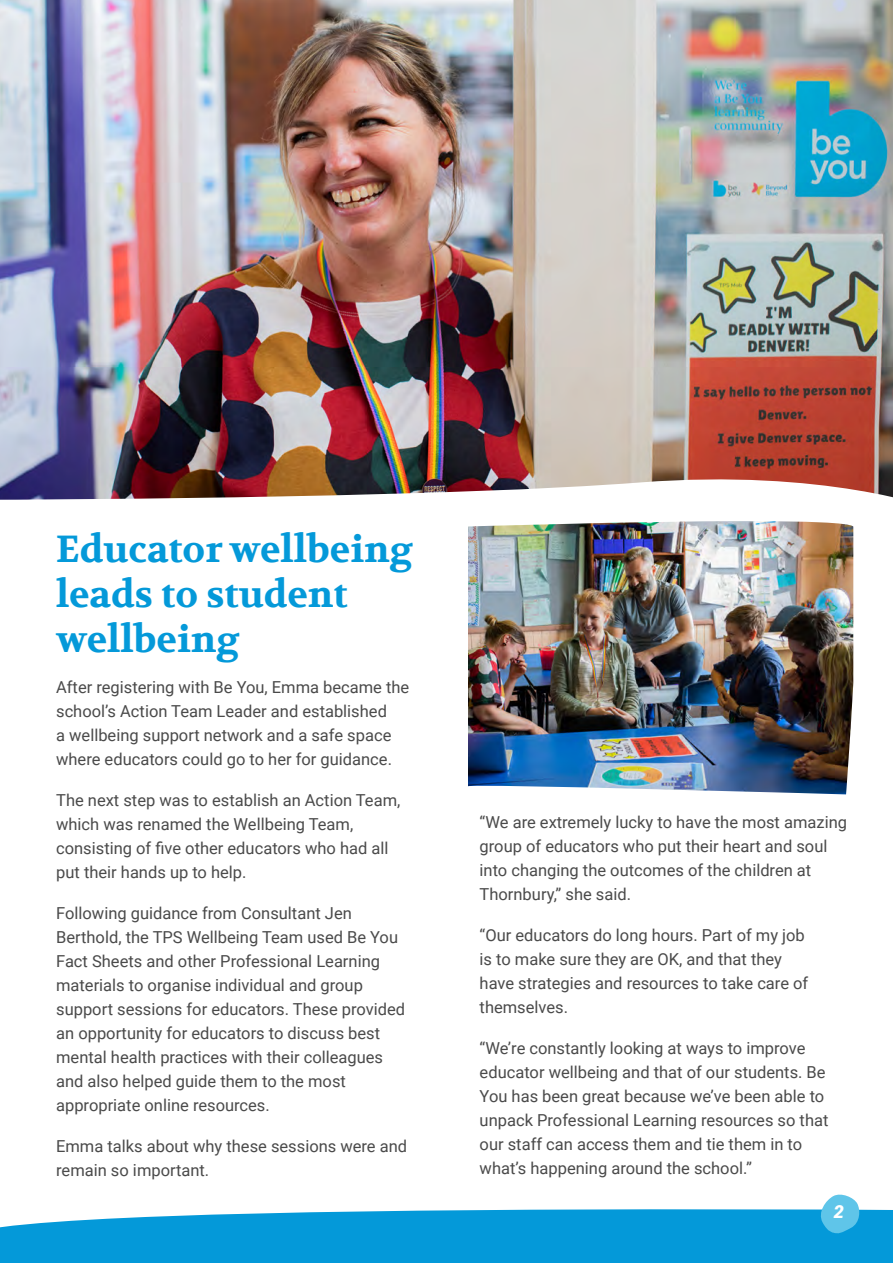
<style>
.page{position:relative;width:893px;height:1263px;background:#fff}
.page>*{position:absolute;margin:0;border:0;box-sizing:border-box;transform-origin:0 0}
.t1{font:700 37.5px/45px "Volkhov";color:#0499d9}
.t2{font:italic 900 18px "Roboto";color:#fff}
.t3{font:16.5px/24px "Roboto";color:#4a4a4a}
</style>
<div class="page">
<img style="left:0;top:0;width:893px;height:468px">
<svg style="left:0;top:468px;width:893px;height:108px"></svg>
<svg style="left:0;top:1209px;width:893px;height:54px;background:#159fdb"></svg>
<svg style="left:817px;top:1194px;width:44px;height:40px;background:#66c5e9"></svg>
<img style="left:468px;top:521px;width:385px;height:273px">
<p class="t1" style="left:56px;top:528px;width:358px">Educator wellbeing leads to student wellbeing</p>
<p class="t3" style="left:56px;top:674px;width:355px">After registering with Be You, Emma became the school’s Action Team Leader and established<br>a wellbeing support network and a safe space where educators could go to her for guidance.</p>
<p class="t3" style="left:56px;top:787px;width:346px">The next step was to establish an Action Team, which was renamed the Wellbeing Team, consisting of five other educators who had all put their hands up to help.</p>
<p class="t3" style="left:56px;top:900px;width:351px">Following guidance from Consultant Jen Berthold, the TPS Wellbeing Team used Be You Fact Sheets and other Professional Learning materials to organise individual and group support sessions for educators. These provided an opportunity for educators to discuss best mental health practices with their colleagues and also helped guide them to the most appropriate online resources.</p>
<p class="t3" style="left:56px;top:1133px;width:353px">Emma talks about why these sessions were and remain so important.</p>
<p class="t3" style="left:480px;top:809px;width:369px">“We are extremely lucky to have the most amazing group of educators who put their heart and soul into changing the outcomes of the children at Thornbury,” she said.</p>
<p class="t3" style="left:480px;top:922px;width:330px">“Our educators do long hours. Part of my job is to make sure they are OK, and that they have strategies and resources to take care of themselves.</p>
<p class="t3" style="left:480px;top:1035px;width:350px">“We’re constantly looking at ways to improve educator wellbeing and that of our students. Be You has been great because we’ve been able to unpack Professional Learning resources so that our staff can access them and tie them in to what’s happening around the school.”</p>
<p class="t2" style="left:834px;top:1199px;width:12px">2</p>
</div>
